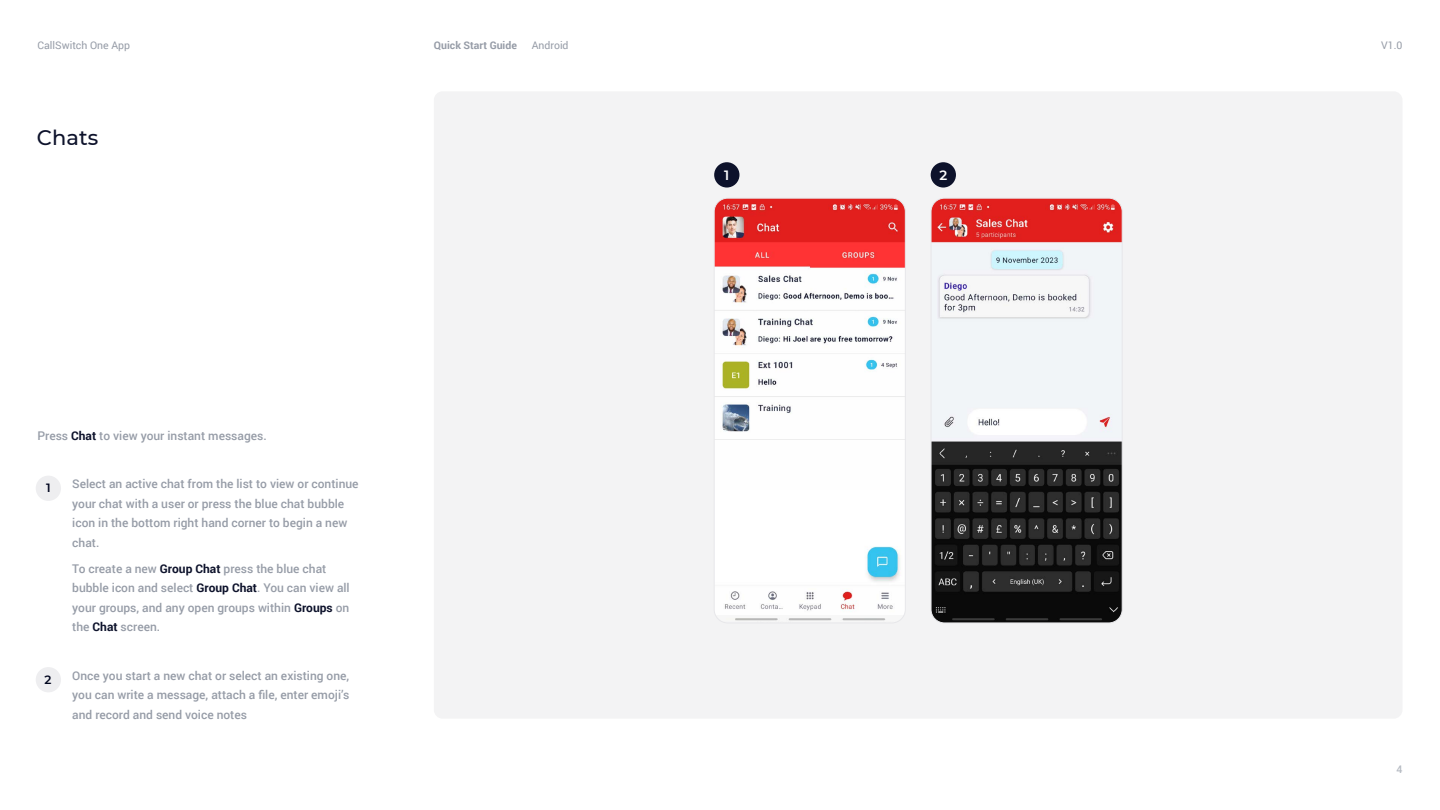
<style>
.page{position:relative;width:1440px;height:810px;background:#fff}
.page>*{position:absolute;margin:0;border:0;box-sizing:border-box;transform-origin:0 0}
.t1{font:500 21px "Montserrat";color:#0d122b}
.t2{font:600 13.5px "Montserrat";color:#fff}
.t3{font:500 12px/19.5px "Roboto";color:#969ca7}
.t4{font:600 12px "Montserrat";color:#00051e}
.t5{font:10.5px "Roboto";color:#969ca7}
.t6{font:700 10.5px "Roboto";color:#969ca7}
.t7{font:500 10.5px "Roboto";color:#b5bac2}
.s1{font-weight:700;color:#0d122b}
</style>
<div class="page">
<div style="left:36px;top:476px;width:25px;height:25px;background:#eeeef0;border-radius:50%"></div>
<div style="left:36px;top:667px;width:25px;height:25px;background:#eeeef0;border-radius:50%"></div>
<div style="left:434px;top:91px;width:969px;height:628px;background:#f3f3f4;border-radius:9px"></div>
<img style="left:714px;top:198px;width:190px;height:423px">
<div style="left:714px;top:198px;width:192px;height:425px;border:1px solid #e7e7ea;border-radius:14px"></div>
<img style="left:931px;top:198px;width:190px;height:425px">
<div style="left:931px;top:198px;width:192px;height:425px;border:1px solid #e7e7ea;border-radius:14px"></div>
<div style="left:714px;top:162px;width:25px;height:26px;background:#0d122b;border-radius:50%"></div>
<div style="left:931px;top:162px;width:25px;height:26px;background:#0d122b;border-radius:50%"></div>
<p class="t5" style="left:37px;top:37px;width:94px">CallSwitch One App</p>
<p class="t6" style="left:434px;top:37px;width:85px">Quick Start Guide</p>
<p class="t5" style="left:532px;top:37px;width:38px">Android</p>
<p class="t5" style="left:1381px;top:37px;width:23px">V1.0</p>
<h1 class="t1" style="left:37px;top:123px;width:63px">Chats</h1>
<p class="t3" style="left:37px;top:425px;width:231px">Press <span class="s1">Chat</span> to view your instant messages.</p>
<p class="t4" style="left:46px;top:480px;width:6px">1</p>
<p class="t4" style="left:45px;top:671px;width:8px">2</p>
<p class="t3" style="left:72px;top:474px;width:288px">Select an active chat from the list to view or continue your chat with a user or press the blue chat bubble icon in the bottom right hand corner to begin a new chat.</p>
<p class="t3" style="left:72px;top:558px;width:279px">To create a new <span class="s1">Group Chat</span> press the blue chat bubble icon and select <span class="s1">Group Chat</span>. You can view all your groups, and any open groups within <span class="s1">Groups</span> on the <span class="s1">Chat</span> screen.</p>
<p class="t3" style="left:72px;top:665px;width:279px;text-align:justify">Once you start a new chat or select an existing one, you can write a message, attach a file, enter emoji’s and record and send voice notes</p>
<p class="t2" style="left:724px;top:166px;width:7px">1</p>
<p class="t2" style="left:939px;top:166px;width:9px">2</p>
<p class="t7" style="left:1397px;top:761px;width:7px">4</p>
</div>
